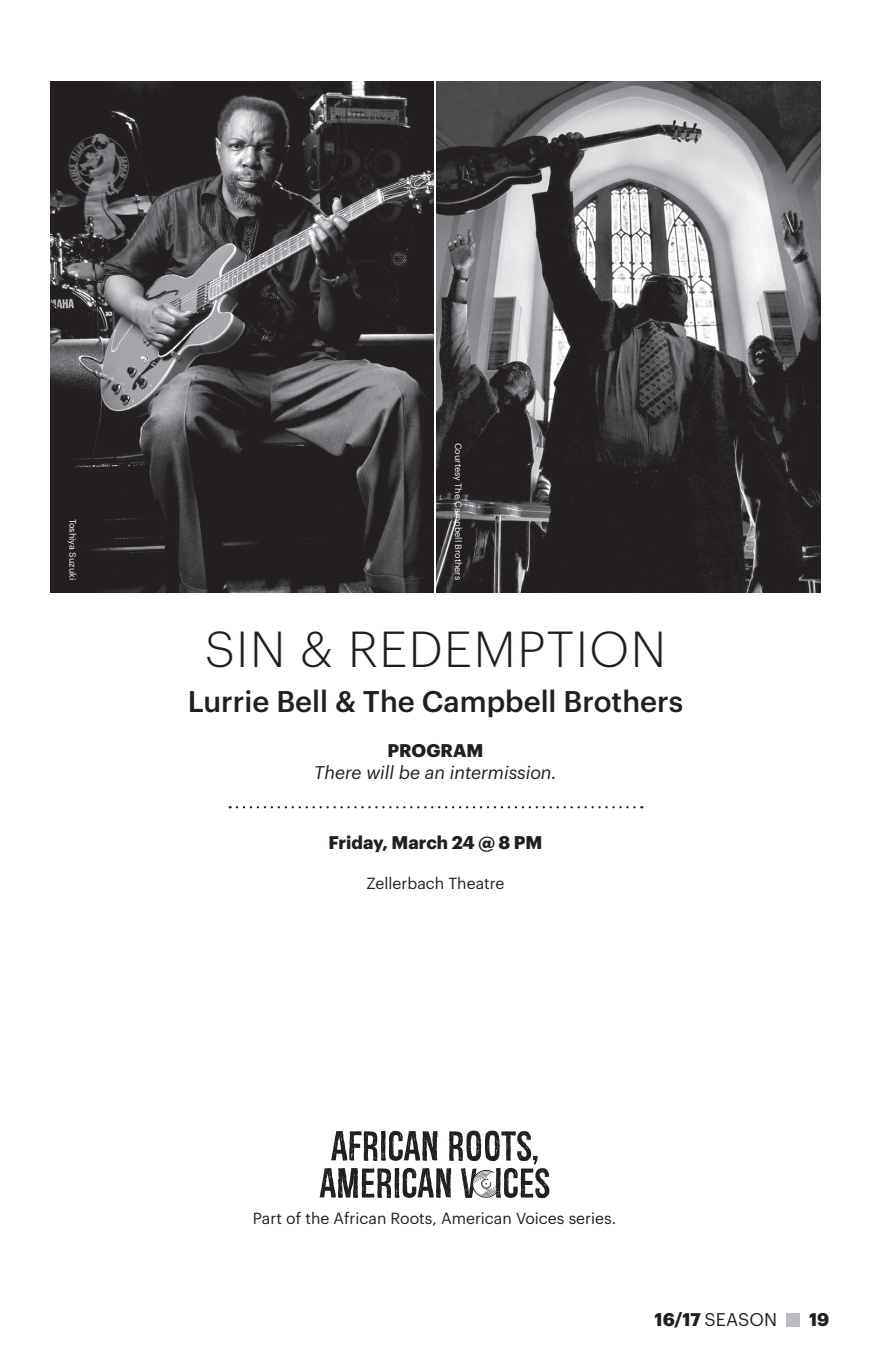
<style>
.page{position:relative;width:871px;height:1367px;background:#fff}
.page>*{position:absolute;margin:0;border:0;box-sizing:border-box;transform-origin:0 0}
.t1{font:300 49.5px "Graphik";letter-spacing:.03em;color:#231f20}
.t2{font:500 29.25px "Graphik";color:#231f20}
.t3{font:700 18px "Graphik";color:#231f20}
.t4{font:italic 18px "Graphik";color:#231f20}
.t5{font:18px "Graphik";letter-spacing:.005em;color:#231f20}
.t6{font:15.75px "Graphik";color:#231f20}
.t7{font:9px "Graphik";color:#fff}
.s1{font-weight:700}
</style>
<div class="page">
<div style="left:787px;top:1313px;width:13px;height:14px;background:#bcbdc0"></div>
<svg style="left:230px;top:806px;width:404px;height:2px"></svg>
<svg style="left:320px;top:1131px;width:229px;height:67px"></svg>
<img style="left:51px;top:81px;width:382px;height:512px">
<img style="left:436px;top:81px;width:384px;height:512px">
<p class="t7" style="left:79px;top:519px;width:63px;rotate:90deg">Toshiya Suzuki</p>
<p class="t7" style="left:465px;top:443px;width:139px;rotate:90deg">Courtesy The Campbell Brothers</p>
<h1 class="t1" style="left:205px;top:613px;width:462px">SIN &amp; REDEMPTION</h1>
<h2 class="t2" style="left:188px;top:679px;width:497px">Lurrie Bell &amp; The Campbell Brothers</h2>
<p class="t3" style="left:387px;top:736px;width:97px">PROGRAM</p>
<p class="t4" style="left:314px;top:759px;width:244px">There will be an intermission.</p>
<p class="t3" style="left:328px;top:828px;width:216px">Friday, March 24 @ 8 PM</p>
<p class="t6" style="left:366px;top:872px;width:139px">Zellerbach Theatre</p>
<p class="t6" style="left:253px;top:1207px;width:365px">Part of the African Roots, American Voices series.</p>
<p class="t5" style="left:654px;top:1306px;width:124px"><span class="s1">16/17</span> Season</p>
<p class="t3" style="left:809px;top:1306px;width:22px">19</p>
</div>
